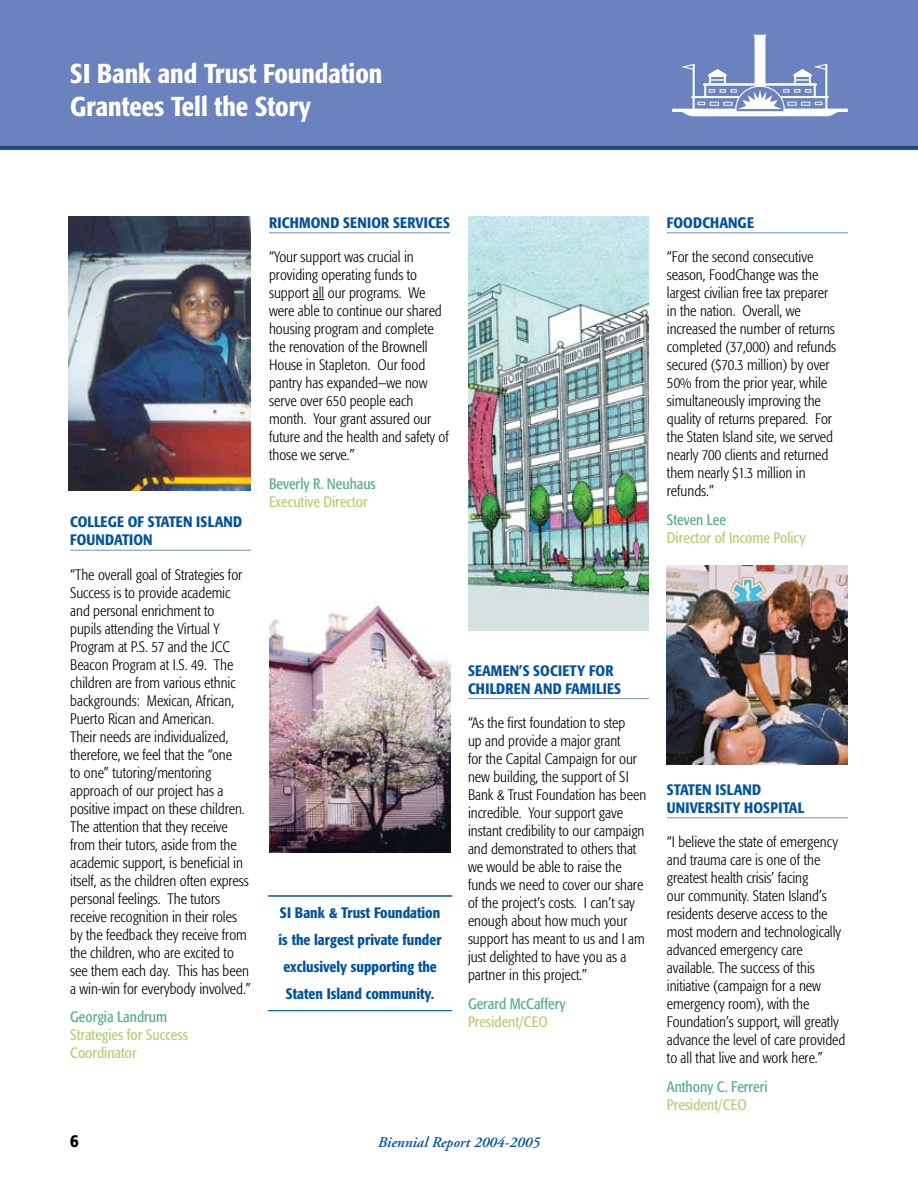
<style>
.page{position:relative;width:918px;height:1188px;background:#fff}
.page>*{position:absolute;margin:0;border:0;box-sizing:border-box;transform-origin:0 0}
.t1{font:500 condensed 27px/32.4px "Formata";color:#fff}
.t2{font:300 condensed 15px/18px "Formata";color:#000}
.t3{font:500 condensed 15px/27px "Formata";color:#00529f;text-align:center}
.t4{font:condensed 15px/18px "Formata";color:#b5d076}
.t5{font:500 condensed 15px/18px "Formata";letter-spacing:.02em;color:#00529f}
.t6{font:condensed 15px "Formata";color:#58ae8c}
.t7{font:italic 600 15px "Adobe Garamond";color:#00529f}
</style>
<div class="page">
<div style="left:0;top:0;width:917px;height:147px;background:#6a82bd"></div>
<hr style="left:0;top:147px;width:918px;height:3px;background:#00529f">
<svg style="left:672px;top:35px;width:176px;height:81px"></svg>
<svg style="left:917px;top:0;width:1px;height:150px"></svg>
<hr style="left:268px;top:895px;width:184px;height:2px;background:#00529f">
<hr style="left:268px;top:1010px;width:184px;height:1px;background:#00529f">
<hr style="left:70px;top:550px;width:181px;height:1px;background:#839cbf">
<hr style="left:468px;top:698px;width:181px;height:1px;background:#839cbf">
<hr style="left:269px;top:232px;width:181px;height:1px;background:#839cbf">
<hr style="left:667px;top:232px;width:181px;height:1px;background:#839cbf">
<hr style="left:667px;top:817px;width:181px;height:1px;background:#839cbf">
<img style="left:69px;top:217px;width:181px;height:274px">
<img style="left:667px;top:566px;width:181px;height:199px">
<img style="left:270px;top:602px;width:181px;height:251px">
<img style="left:468px;top:216px;width:181px;height:415px">
<h1 class="t1" style="left:70px;top:58px;width:314px">SI Bank and Trust Foundation<br>Grantees Tell the Story</h1>
<p class="t3" style="left:70px;top:513px;width:164px;line-height:18px;text-align:left">Co llege of Staten Island<br>Foundation</p>
<p class="t2" style="left:70px;top:565px;width:182px">“The overall goal of Strategies for<br>Success is to provide academic and personal enrichment to<br>pupils attending the Virtual Y<br>Program at P.S. 57 and the JCC<br>Beacon Program at I.S. 49. The children are from various ethnic backgrounds: Mexican, African,<br>Puerto Rican and American.<br>Their needs are individualized, therefore, we feel that the “one<br>to one” tutoring/mentoring approach of our project has a positive impact on these children.<br>The attention that they receive from their tutors, aside from the academic support, is beneficial in itself, as the children often express personal feelings. The tutors receive recognition in their roles by the feedback they receive from the children, who are excited to see them each day. This has been a win-win for everybody involved.”</p>
<p class="t6" style="left:70px;top:1008px;width:98px">Georgia Landrum</p>
<p class="t4" style="left:70px;top:1026px;width:119px">Strategies for Success<br>Coordinator</p>
<p class="t3" style="left:269px;top:209px;width:41px">Richmond</p>
<p class="t5" style="left:343px;top:214px;width:108px">Senior Services</p>
<p class="t2" style="left:269px;top:248px;width:181px">“Your support was crucial in providing operating funds to support all our programs. We were able to continue our shared housing program and complete the renovation of the Brownell<br>House in Stapleton. Our food pantry has expanded—we now serve over 650 people each month. Your grant assured our future and the health and safety of those we serve.”</p>
<p class="t6" style="left:269px;top:475px;width:108px">Beverly R. Neuhaus</p>
<p class="t4" style="left:269px;top:493px;width:100px">Executive Director</p>
<p class="t3" style="left:279px;top:899px;width:165px">SI Bank &amp; Trust Foundation is the largest private funder exclusively supporting the<br>Staten Island community.</p>
<p class="t5" style="left:468px;top:661px;width:155px">Seamen’s Society for<br>Children and Families</p>
<p class="t2" style="left:468px;top:714px;width:180px">“As the first foundation to step<br>up and provide a major grant<br>for the Capital Campaign for our new building, the support of SI<br>Bank &amp; Trust Foundation has been incredible. Your support gave instant credibility to our campaign and demonstrated to others that we would be able to raise the funds we need to cover our share of the project’s costs. I can’t say enough about how much your support has meant to us and I am just delighted to have you as a partner in this project.”</p>
<p class="t6" style="left:468px;top:995px;width:99px">Gerard McCaffery</p>
<p class="t4" style="left:468px;top:1012px;width:81px">President/CEO</p>
<p class="t7" style="left:378px;top:1134px;width:164px">Biennial Report 2004-2005</p>
<p class="t3" style="left:667px;top:209px;width:10px">FoodC</p>
<p class="t3" style="left:710px;top:209px;width:45px">hange</p>
<p class="t2" style="left:667px;top:248px;width:171px">“For the second consecutive season, FoodChange was the largest civilian free tax preparer in the nation. Overall, we increased the number of returns completed (37,000) and refunds secured ($70.3 million) by over<br>50% from the prior year, while simultaneously improving the quality of returns prepared. For the Staten Island site, we served nearly 700 clients and returned them nearly $1.3 million in refunds.”</p>
<p class="t6" style="left:667px;top:511px;width:61px">Steven Lee</p>
<p class="t4" style="left:667px;top:529px;width:140px">Director of Income Policy</p>
<p class="t5" style="left:667px;top:781px;width:139px">Staten Island<br>Un iversity Hospital</p>
<p class="t2" style="left:667px;top:833px;width:180px">“I believe the state of emergency and trauma care is one of the greatest health crisis’ facing<br>our community. Staten Island’s residents deserve access to the most modern and technologically advanced emergency care available. The success of this initiative (campaign for a new emergency room), with the<br>Foundation’s support, will greatly advance the level of care provided to all that live and work here.”</p>
<p class="t6" style="left:667px;top:1078px;width:102px">Anthony C. Ferreri</p>
<p class="t4" style="left:667px;top:1096px;width:81px">President/CEO</p>
</div>
